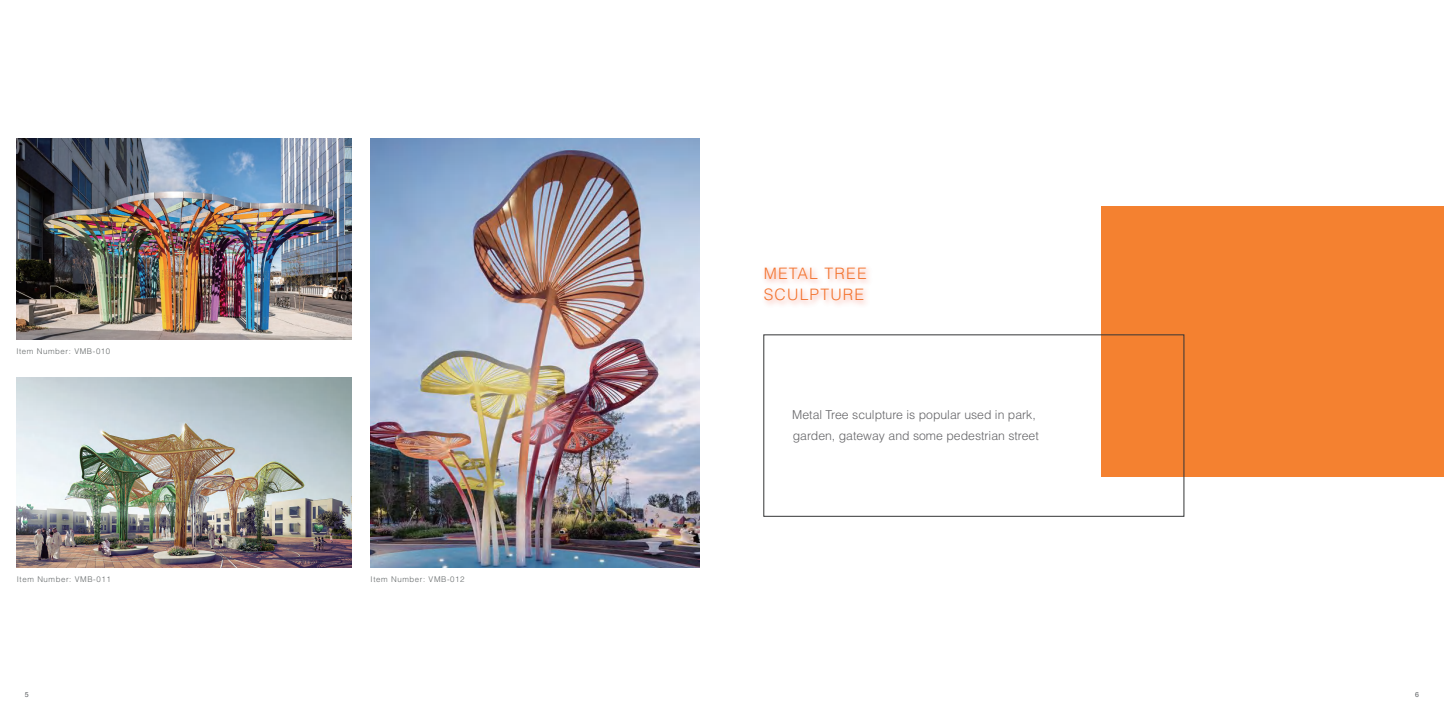
<style>
.page{position:relative;width:1444px;height:722px;background:#fff}
.page>*{position:absolute;margin:0;border:0;box-sizing:border-box;transform-origin:0 0}
.t1{font:300 15.75px/21px "Helvetica";letter-spacing:.075em;color:#f3732e}
.t2{font:300 12.25px/21px "Helvetica";color:#646467}
.t3{font:300 7.88px "Helvetica";letter-spacing:.075em;color:#626667}
.t4{font:7px "Arial";color:#5d6062}
</style>
<div class="page">
<img style="left:16px;top:138px;width:335px;height:201px">
<img style="left:17px;top:378px;width:334px;height:190px">
<img style="left:371px;top:138px;width:328px;height:430px">
<div style="left:1101px;top:206px;width:343px;height:271px;background:#f48130"></div>
<div style="left:763px;top:334px;width:421px;height:183px;border:1px solid #343536"></div>
<p class="t3" style="left:16px;top:346px;width:95px">Item Number: VMB-010</p>
<p class="t3" style="left:17px;top:574px;width:95px">Item Number: VMB-011</p>
<p class="t3" style="left:371px;top:574px;width:95px">Item Number: VMB-012</p>
<p class="t1" style="left:764px;top:262px;width:104px">METAL TREE<br>SCULPTURE</p>
<p class="t2" style="left:792px;top:404px;width:248px">Metal Tree sculpture is popular used in park, garden, gateway and some pedestrian street</p>
<p class="t4" style="left:25px;top:690px;width:5px">5</p>
<p class="t4" style="left:1415px;top:690px;width:5px">6</p>
</div>
